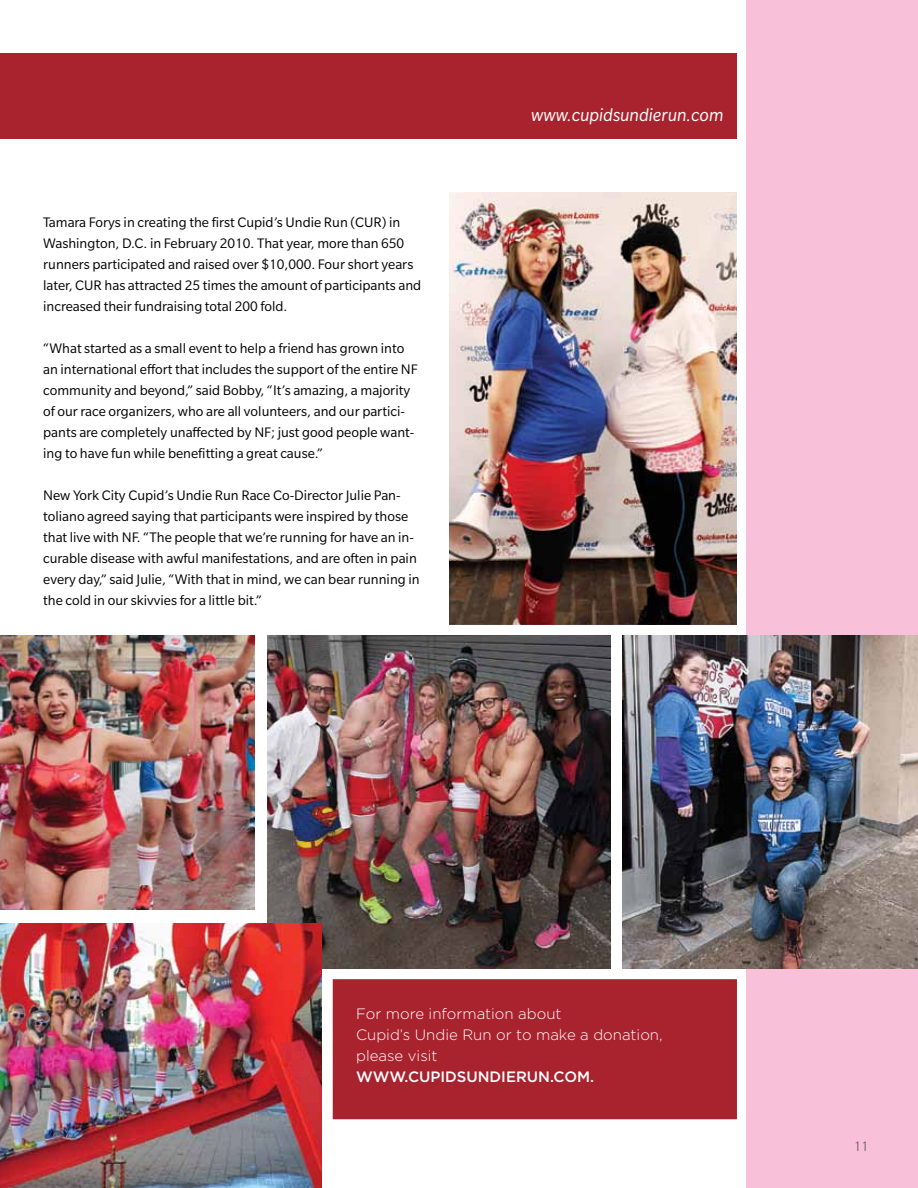
<style>
.page{position:relative;width:918px;height:1188px;background:#fff}
.page>*{position:absolute;margin:0;border:0;box-sizing:border-box;transform-origin:0 0}
.t1{font:italic 19.5px "Slate Pro";color:#fff}
.t2{font:15px/21px "Slate Pro";color:#000}
.t3{font:300 15px/21px "Gotham";color:#fff}
.t4{font:500 15px "Gotham";color:#fff}
.t5{font:300 15px "Slate Pro";color:#63584e}
</style>
<div class="page">
<div style="left:747px;top:0;width:171px;height:1188px;background:#f8c1d9"></div>
<div style="left:0;top:53px;width:737px;height:85px;background:#a9232e"></div>
<img style="left:267px;top:635px;width:343px;height:333px">
<img style="left:0;top:635px;width:255px;height:274px">
<img style="left:449px;top:193px;width:288px;height:432px">
<img style="left:0;top:923px;width:322px;height:265px">
<img style="left:623px;top:635px;width:295px;height:333px">
<div style="left:333px;top:979px;width:404px;height:140px;background:#a9232e;border:2px solid #a9232e"></div>
<p class="t2" style="left:43px;top:212px;width:380px">Tamara Forys in creating the first Cupid’s Undie Run (CUR) in Washington, D.C. in February 2010. That year, more than 650 runners participated and raised over $10,000. Four short years later, CUR has attracted 25 times the amount of participants and increased their fundraising total 200 fold.</p>
<p class="t2" style="left:43px;top:338px;width:376px">“What started as a small event to help a friend has grown into an international effort that includes the support of the entire NF community and beyond,” said Bobby, “It’s amazing, a majority of our race organizers, who are all volunteers, and our partici&shy;pants are completely unaffected by NF; just good people want&shy;ing to have fun while benefitting a great cause.”</p>
<p class="t2" style="left:43px;top:485px;width:378px">New York City Cupid’s Undie Run Race Co-Director Julie Pan&shy;toliano agreed saying that participants were inspired by those that live with NF. “The people that we’re running for have an in&shy;curable disease with awful manifestations, and are often in pain every day,” said Julie, “With that in mind, we can bear running in the cold in our skivvies for a little bit.”</p>
<h1 class="t1" style="left:531px;top:104px;width:194px">www.cupidsundierun.com</h1>
<p class="t3" style="left:356px;top:1003px;width:308px">For more information about<br>Cupid’s U ndie Run or to make a donation, please visit</p>
<p class="t4" style="left:356px;top:1068px;width:240px">WWW.CUPIDSUNDIERUN.COM.</p>
<p class="t5" style="left:854px;top:1138px;width:16px">11</p>
</div>
